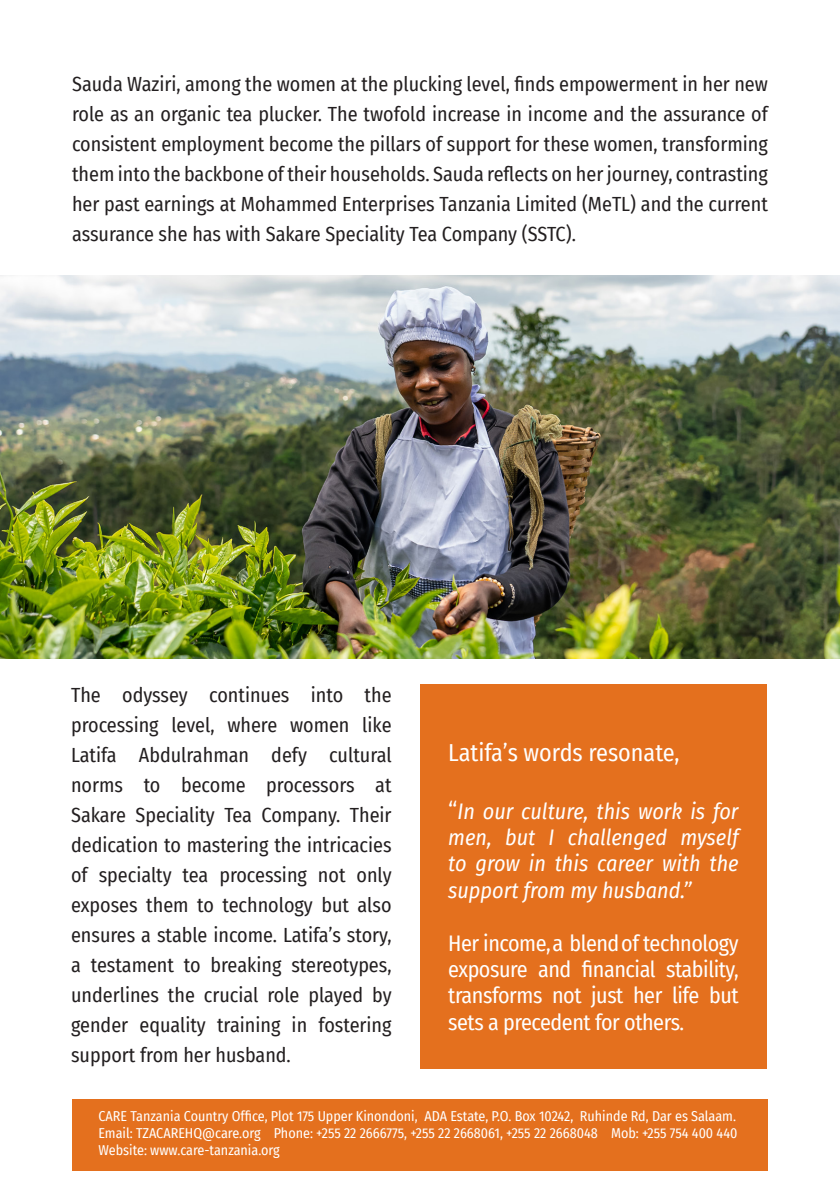
<style>
.page{position:relative;width:840px;height:1191px;background:#fff}
.page>*{position:absolute;margin:0;border:0;box-sizing:border-box;transform-origin:0 0}
.t1{font:24px "Fira Sans Condensed";color:#fff}
.t2{font:22px/26.4px "Fira Sans Condensed";letter-spacing:-.02em;color:#fff;text-align:justify}
.t3{font:italic 22px/26.4px "Fira Sans Condensed";color:#fff;text-align:justify}
.t4{font:20px/30px "Fira Sans Condensed";color:#231f20;text-align:justify}
.t5{font:14px "Fira Sans Condensed";color:#fff}
.s1{font-style:normal;font-size:24px}
</style>
<div class="page">
<div style="left:72px;top:1099px;width:695px;height:72px;background:#e4701e"></div>
<img style="left:0;top:276px;width:839px;height:382px">
<div style="left:420px;top:684px;width:346px;height:385px;background:#e4701e"></div>
<p class="t4" style="left:72px;top:68px;width:697px">Sauda Waziri, among the women at the plucking level, finds empowerment in her new role as an organic tea plucker. The twofold increase in income and the assurance of consistent employment become the pillars of support for these women, transforming them into the backbone of their households. Sauda reflects on her journey, contrasting her past earnings at Mohammed Enterprises Tanzania Limited (MeTL) and the current assurance she has with Sakare Speciality Tea Company (SSTC).</p>
<p class="t4" style="left:71px;top:679px;width:322px">The odyssey continues into the processing level, where women like Latifa Abdulrahman defy cultural norms to become processors at Sakare Speciality Tea Company. Their dedication to mastering the intricacies of specialty tea processing not only exposes them to technology but also ensures a stable income. Latifa’s story, a testament to breaking stereotypes, underlines the crucial role played by gender equality training in fostering support from her husband.</p>
<p class="t1" style="left:448px;top:734px;width:232px">Latifa’s words resonate,</p>
<p class="t3" style="left:448px;top:797px;width:292px"><span class="s1">“</span>In our culture, this work is for men, but I challenged myself to grow in this career with the support from my husband.”</p>
<p class="t2" style="left:448px;top:929px;width:292px">Her income, a blend of technology exposure and financial stability, transforms not just her life but sets a precedent for others.</p>
<p class="t5" style="left:98px;top:1106px;width:638px">CARE Tanzania Country Office, Plot 175 Upper Kinondoni, ADA Estate, P.O. Box 10242, Ruhinde Rd, Dar es Salaam.</p>
<p class="t5" style="left:98px;top:1122px;width:640px">Email: TZACAREHQ@care.org Phone: +255 22 2666775, +255 22 2668061, +255 22 2668048 Mob: +255 754 400 440</p>
<p class="t5" style="left:98px;top:1139px;width:183px">Website: www.care-tanzania.org</p>
</div>
